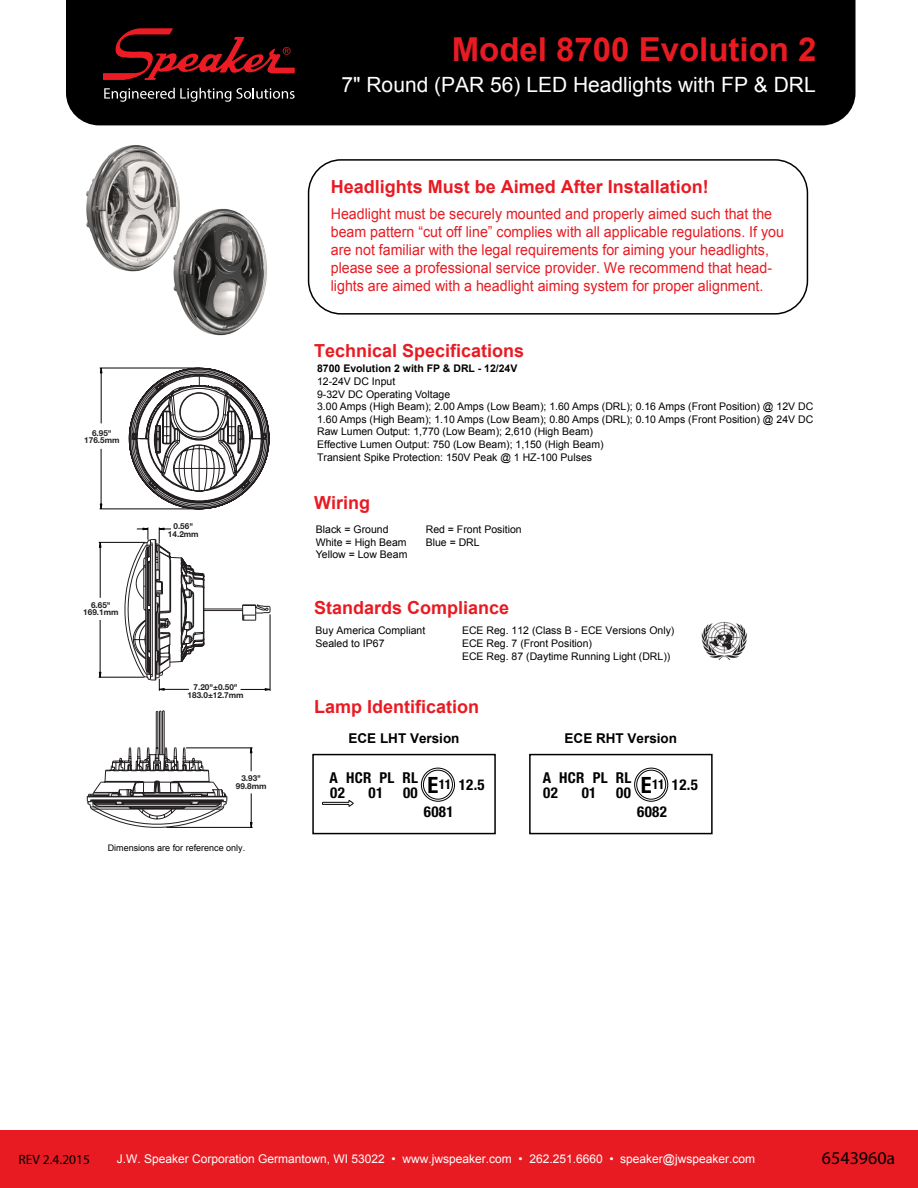
<style>
.page{position:relative;width:918px;height:1188px;background:#fff}
.page>*{position:absolute;margin:0;border:0;box-sizing:border-box;transform-origin:0 0}
.t1{font:700 33px "Arial";color:#e81b23}
.t2{font:21px "Arial";color:#fff}
.t3{font:700 18px "Arial";color:#e81b23}
.t4{font:18px "Myriad Pro";color:#000}
.t5{font:15px/18px "Arial";color:#e81b23;scale:.95 1}
.t6{font:700 condensed 15px/15px "Helvetica Neue LT Pro";letter-spacing:.02em;color:#000}
.t7{font:700 13.5px "Arial";color:#000}
.t8{font:13.5px "Myriad Pro";color:#000}
.t9{font:700 condensed 13.5px "Helvetica Neue LT Pro";color:#000}
.t10{font:12px "Arial";color:#fff}
.t11{font:10.5px/12.6px "Arial";color:#000}
.t12{font:700 10.5px "Arial";color:#000}
.t13{font:9px "Arial";color:#000}
.t14{font:700 8.25px/7.6px "Helvetica Neue LT Pro";color:#231f20;text-align:center}
.s1{font-size:22.5px}
.s2{color:#e81b23}
</style>
<div class="page">
<div style="left:0;top:1130px;width:918px;height:58px;background:#e81b23"></div>
<img style="left:701px;top:621px;width:46px;height:39px">
<div style="left:66px;top:0;width:790px;height:125px;background:#000"></div>
<svg style="left:103px;top:28px;width:192px;height:52px"></svg>
<svg style="left:104px;top:88px;width:191px;height:14px"></svg>
<div style="left:308px;top:159px;width:500px;height:156px;border:2px solid #000;border-radius:33px"></div>
<img style="left:86px;top:145px;width:181px;height:191px">
<hr style="left:166px;top:827px;width:87px;height:1px;background:#050504">
<hr style="left:186px;top:748px;width:67px;height:1px;background:#050504">
<svg style="left:250px;top:747px;width:3px;height:24px"></svg>
<hr style="left:251px;top:793px;width:1px;height:34px;background:#050504">
<svg style="left:87px;top:710px;width:140px;height:118px"></svg>
<hr style="left:99px;top:677px;width:46px;height:1px;background:#050504">
<hr style="left:99px;top:542px;width:47px;height:1px;background:#050504">
<hr style="left:100px;top:542px;width:1px;height:56px;background:#050504">
<hr style="left:100px;top:620px;width:1px;height:57px;background:#050504">
<svg style="left:119px;top:527px;width:152px;height:164px"></svg>
<svg style="left:100px;top:367px;width:3px;height:7px"></svg>
<hr style="left:100px;top:509px;width:99px;height:1px;background:#050504">
<hr style="left:100px;top:368px;width:100px;height:1px;background:#050504">
<hr style="left:101px;top:368px;width:1px;height:55px;background:#050504">
<hr style="left:101px;top:449px;width:1px;height:60px;background:#050504">
<svg style="left:129px;top:367px;width:141px;height:143px"></svg>
<div style="left:312px;top:754px;width:184px;height:80px;border:2px solid #000"></div>
<svg style="left:322px;top:800px;width:32px;height:7px"></svg>
<div style="left:421px;top:768px;width:34px;height:34px;border:1px solid #000;border-radius:50%"></div>
<div style="left:423px;top:770px;width:30px;height:30px;border:1px solid #000;border-radius:50%"></div>
<div style="left:529px;top:754px;width:184px;height:80px;border:2px solid #000"></div>
<div style="left:634px;top:768px;width:34px;height:34px;border:1px solid #000;border-radius:50%"></div>
<div style="left:636px;top:770px;width:30px;height:30px;border:1px solid #000;border-radius:50%"></div>
<h1 class="t1" style="left:452px;top:28px;width:366px">Model 8700 Evolution 2</h1>
<h2 class="t2" style="left:342px;top:71px;width:476px">7" Round (PAR 56) LED Headlights with FP &amp; DRL</h2>
<h3 class="t3" style="left:331px;top:175px;width:380px">Headlights Must be Aimed After Installation!</h3>
<p class="t5" style="left:331px;top:205px;width:479px">Headlight must be securely mounted and properly aimed such that the beam pattern “cut off line” complies with all applicable regulations. If you are not familiar with the legal requirements for aiming your headlights, please see a professional service provider. We recommend that head&shy;lights are aimed with a headlight aiming system for proper alignment.</p>
<p class="t14" style="left:84px;top:429px;width:37px">6.95"<br>176.5mm</p>
<p class="t14" style="left:83px;top:601px;width:37px">6.65"<br>169.1mm</p>
<p class="t14" style="left:168px;top:522px;width:32px">0.56"<br>14.2mm</p>
<p class="t14" style="left:188px;top:683px;width:58px">7.20"±0.50"<br>183.0±12.7mm</p>
<p class="t14" style="left:236px;top:774px;width:32px">3.93"<br>99.8mm</p>
<p class="t13" style="left:108px;top:842px;width:139px">Dimensions are for reference only.</p>
<h3 class="t3" style="left:314px;top:339px;width:212px">Technical Specifications</h3>
<p class="t12" style="left:317px;top:362px;width:202px">8700 Evolution 2 with FP &amp; DRL - 12/24V</p>
<p class="t11" style="left:317px;top:375px;width:498px">12-24V DC Input<br>9-32V DC Operating Voltage<br>3.00 Amps (High Beam); 2.00 Amps (Low Beam); 1.60 Amps (DRL); 0.16 Amps (Front Position) @ 12V DC 1.60 Amps (High Beam); 1.10 Amps (Low Beam); 0.80 Amps (DRL); 0.10 Amps (Front Position) @ 24V DC Raw Lumen Output: 1,770 (Low Beam); 2,610 (High Beam)<br>Effective Lumen Output: 750 (Low Beam); 1,150 (High Beam)<br>Transient Spike Protection: 150V Peak @ 1 HZ-100 Pulses</p>
<h3 class="t3" style="left:314px;top:491px;width:57px">Wiring</h3>
<p class="t11" style="left:316px;top:523px;width:93px">Black = Ground<br>White = High Beam<br>Yellow = Low Beam</p>
<p class="t11" style="left:426px;top:523px;width:98px">Red = Front Position<br>Blue = DRL</p>
<h3 class="t3" style="left:314px;top:596px;width:197px">Standards Compliance</h3>
<p class="t11" style="left:316px;top:625px;width:111px">Buy America Compliant<br>Sealed to IP67</p>
<p class="t11" style="left:462px;top:625px;width:214px">ECE Reg. 112 (Class B - ECE Versions Only)<br>ECE Reg. 7 (Front Position)<br>ECE Reg. 87 (Daytime Running Light (DRL))</p>
<h3 class="t3" style="left:314px;top:695px;width:167px">Lamp Identification</h3>
<p class="t7" style="left:349px;top:729px;width:113px">ECE LHT Version</p>
<p class="t7" style="left:565px;top:729px;width:114px">ECE RHT Version</p>
<h3 class="t6" style="left:330px;top:770px;width:90px">A HCR PL RL<br>02</h3>
<h3 class="t6" style="left:369px;top:785px;width:16px">01</h3>
<h3 class="t6" style="left:403px;top:785px;width:16px">00</h3>
<p class="t9" style="left:428px;top:776px;width:25px"><span class="s1">E</span>11</p>
<h3 class="t6" style="left:543px;top:770px;width:90px">A HCR PL RL<br>02</h3>
<h3 class="t6" style="left:459px;top:778px;width:28px">12.5</h3>
<h3 class="t6" style="left:582px;top:785px;width:16px">01</h3>
<h3 class="t6" style="left:616px;top:785px;width:16px">00</h3>
<p class="t9" style="left:641px;top:776px;width:25px"><span class="s1">E</span>11</p>
<h3 class="t6" style="left:672px;top:778px;width:28px">12.5</h3>
<h3 class="t6" style="left:424px;top:804px;width:31px">6081</h3>
<h3 class="t6" style="left:637px;top:804px;width:31px">6082</h3>
<p class="t8" style="left:18px;top:1151px;width:73px">REV 2.4.2015</p>
<h3 class="t4" style="left:822px;top:1147px;width:75px">6543960a</h3>
<p class="t10" style="left:117px;top:1151px;width:686px">J.W. Speaker Corporation Germantown, WI 53022 • www.jwspeaker.com • 262.251.6660 • speaker@jwspeaker.com <span class="s2">_____</span></p>
</div>
